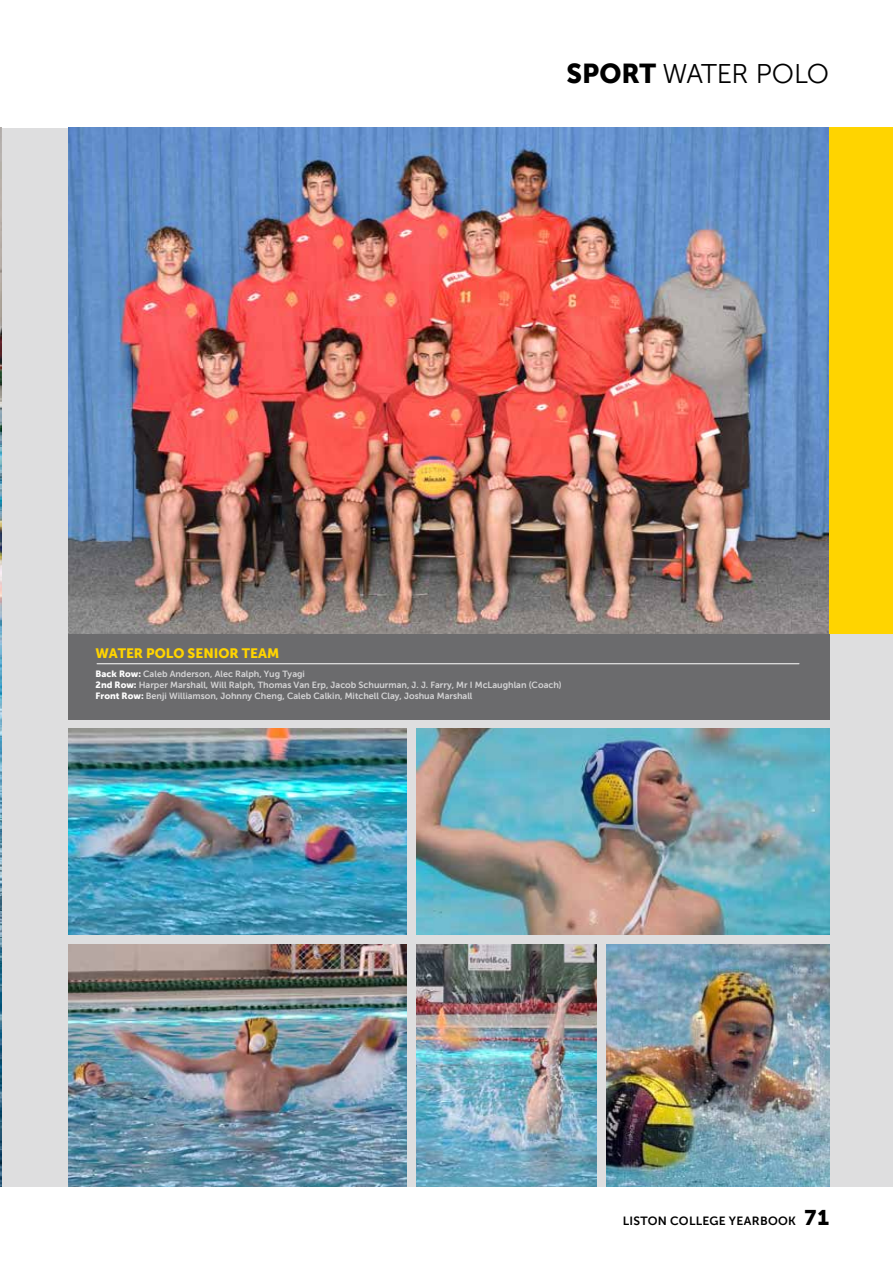
<style>
.page{position:relative;width:893px;height:1263px;background:#fff}
.page>*{position:absolute;margin:0;border:0;box-sizing:border-box;transform-origin:0 0}
.t1{font:27px "Museo Sans 300";letter-spacing:-.025em;color:#000}
.t2{font:13.5px "Museo Sans 900";color:#ffd400}
.t3{font:12px "Museo Sans 700";letter-spacing:.025em;color:#000}
.t4{font:9px/10.8px "Museo Sans 700";color:#d4d4d5}
.s1{font-family:"Museo Sans 900"}
.s2{font-family:"Museo Sans 900";color:#fff}
.s3{font-family:"Museo Sans 900";font-size:21px}
</style>
<div class="page">
<div style="left:0;top:128px;width:893px;height:1058px;background:#dededf"></div>
<img style="left:0;top:128px;width:1px;height:1058px">
<img style="left:68px;top:128px;width:761px;height:506px">
<div style="left:68px;top:634px;width:761px;height:85px;background:#6b6b6d"></div>
<hr style="left:97px;top:663px;width:702px;height:1px;background:#fff">
<div style="left:829px;top:128px;width:64px;height:506px;background:#ffd400"></div>
<img style="left:417px;top:728px;width:412px;height:206px">
<img style="left:68px;top:728px;width:339px;height:206px">
<img style="left:68px;top:945px;width:339px;height:241px">
<img style="left:607px;top:945px;width:222px;height:241px">
<img style="left:417px;top:945px;width:180px;height:241px">
<h1 class="t1" style="left:567px;top:59px;width:264px"><span class="s1">SPORT</span> WATER POLO</h1>
<h2 class="t2" style="left:96px;top:645px;width:185px">WATER POLO SENIOR TEAM</h2>
<p class="t4" style="left:96px;top:669px;width:468px"><span class="s2">Back Row:</span> Caleb Anderson, Alec Ralph, Yug Tyagi<br><span class="s2">2nd Row:</span> Harper Marshall, Will Ralph, Thomas Van Erp, Jacob Schuurman, J. J. Farry, Mr I McLaughlan (Coach)<br><span class="s2">Front Row:</span> Benji Williamson, Johnny Cheng, Caleb Calkin, Mitchell Clay, Joshua Marshall</p>
<h3 class="t3" style="left:623px;top:1214px;width:208px">LISTON COLLEGE YEARBOOK <span class="s3">71</span></h3>
</div>
